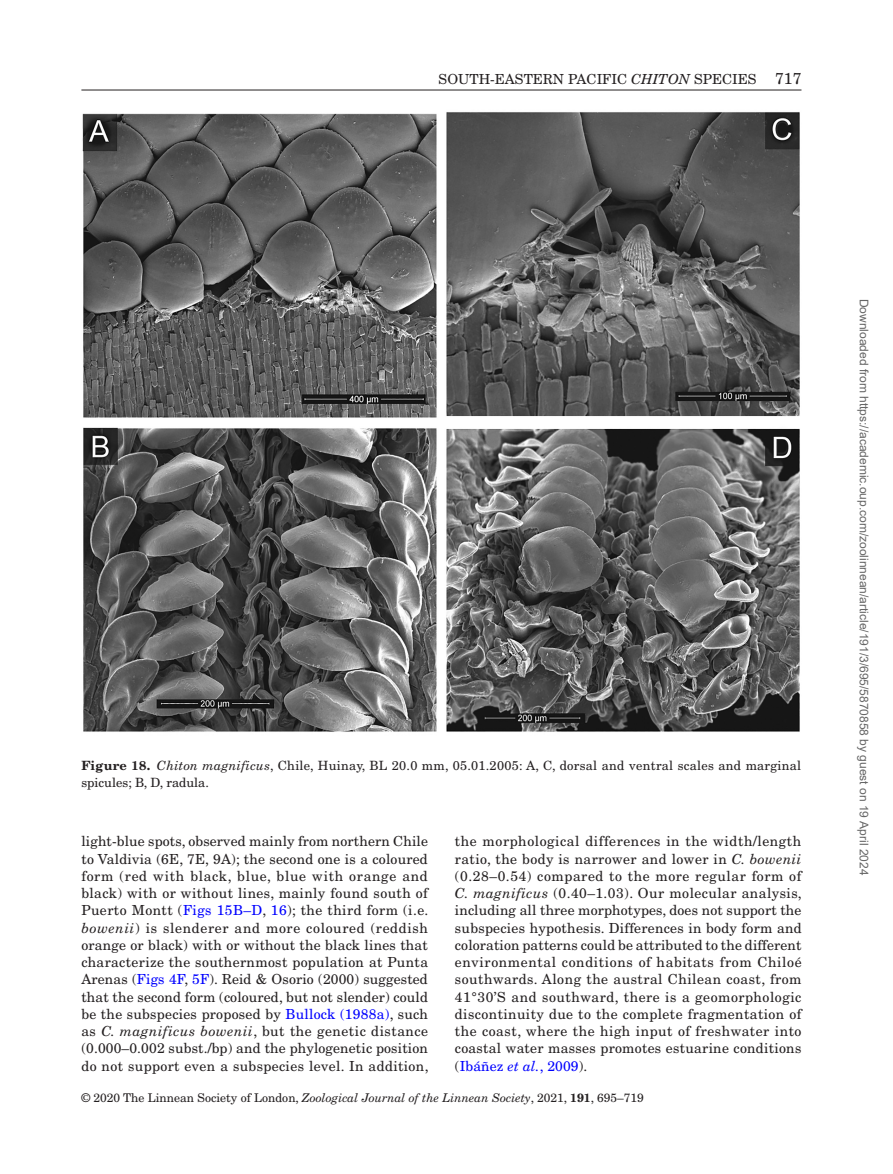
<style>
.page{position:relative;width:893px;height:1174px;background:#fff}
.page>*{position:absolute;margin:0;border:0;box-sizing:border-box;transform-origin:0 0}
.t1{font:13.8px/17.2px "New Century Schlbk";letter-spacing:.02em;color:#231f20;text-align:justify}
.t2{font:13.8px "New Century Schlbk";color:#231f20}
.t3{font:12.75px/16.5px "New Century Schlbk";letter-spacing:.02em;color:#231f20}
.t4{font:12px "Arial";color:#666}
.t5{font:12px "New Century Schlbk";color:#231f20}
.s1{font-style:italic}
.s2{font-size:15.75px}
.s3{font-weight:700}
.s4{color:#00f}
.s5{font-style:italic;color:#00f}
</style>
<div class="page">
<hr style="left:81px;top:90px;width:720px;height:1px;background:#231f20">
<img style="left:82px;top:112px;width:718px;height:620px">
<p class="t2" style="left:439px;top:70px;width:364px">SOUTH-EASTERN PACIFIC <span class="s1">CHITON</span> SPECIES <span class="s2">717</span></p>
<p class="t3" style="left:81px;top:757px;width:721px"><span class="s3">Figure 18.</span> <span class="s1">Chiton magnificus</span>, Chile, Huinay, BL 20.0 mm, 05.01.2005: A, C, dorsal and ventral scales and marginal spicules; B, D, radula.</p>
<p class="t1" style="left:81px;top:832px;width:349px">light-blue spots, observed mainly from northern Chile to Valdivia (6E, 7E, 9A); the second one is a coloured form (red with black, blue, blue with orange and black) with or without lines, mainly found south of Puerto Montt (<span class="s4">Figs 15B–D</span>, <span class="s4">16</span>); the third form (i.e. <span class="s1">bowenii</span>) is slenderer and more coloured (reddish orange or black) with or without the black lines that characterize the southernmost population at Punta Arenas (<span class="s4">Figs 4F</span>, <span class="s4">5F</span>). Reid &amp; Osorio (2000) suggested that the second form (coloured, but not slender) could be the subspecies proposed by <span class="s4">Bullock (1988a)</span>, such as <span class="s1">C. magnificus bowenii</span>, but the genetic distance (0.000–0.002 subst./bp) and the phylogenetic position do not support even a subspecies level. In addition,</p>
<p class="t1" style="left:455px;top:832px;width:348px">the morphological differences in the width/length ratio, the body is narrower and lower in <span class="s1">C. bowenii </span>(0.28–0.54) compared to the more regular form of <span class="s1">C. magnificus</span> (0.40–1.03). Our molecular analysis, including all three morphotypes, does not support the subspecies hypothesis. Differences in body form and coloration patterns could be attributed to the different environmental conditions of habitats from Chiloé southwards. Along the austral Chilean coast, from 41°30’S and southward, there is a geomorphologic discontinuity due to the complete fragmentation of the coast, where the high input of freshwater into coastal water masses promotes estuarine conditions (<span class="s4">Ibáñez</span> <span class="s5">et al.</span><span class="s4">, 2009</span>).</p>
<p class="t5" style="left:81px;top:1090px;width:564px">© 2020 The Linnean Society of London, <span class="s1">Zoological Journal of the Linnean Society</span>, 2021, <span class="s3">191</span>, 695–719</p>
<p class="t4" style="left:868px;top:298px;width:578px;rotate:90deg">Downloaded from https://academic.oup.com/zoolinnean/article/191/3/695/5870858 by guest on 19 April 2024</p>
</div>
